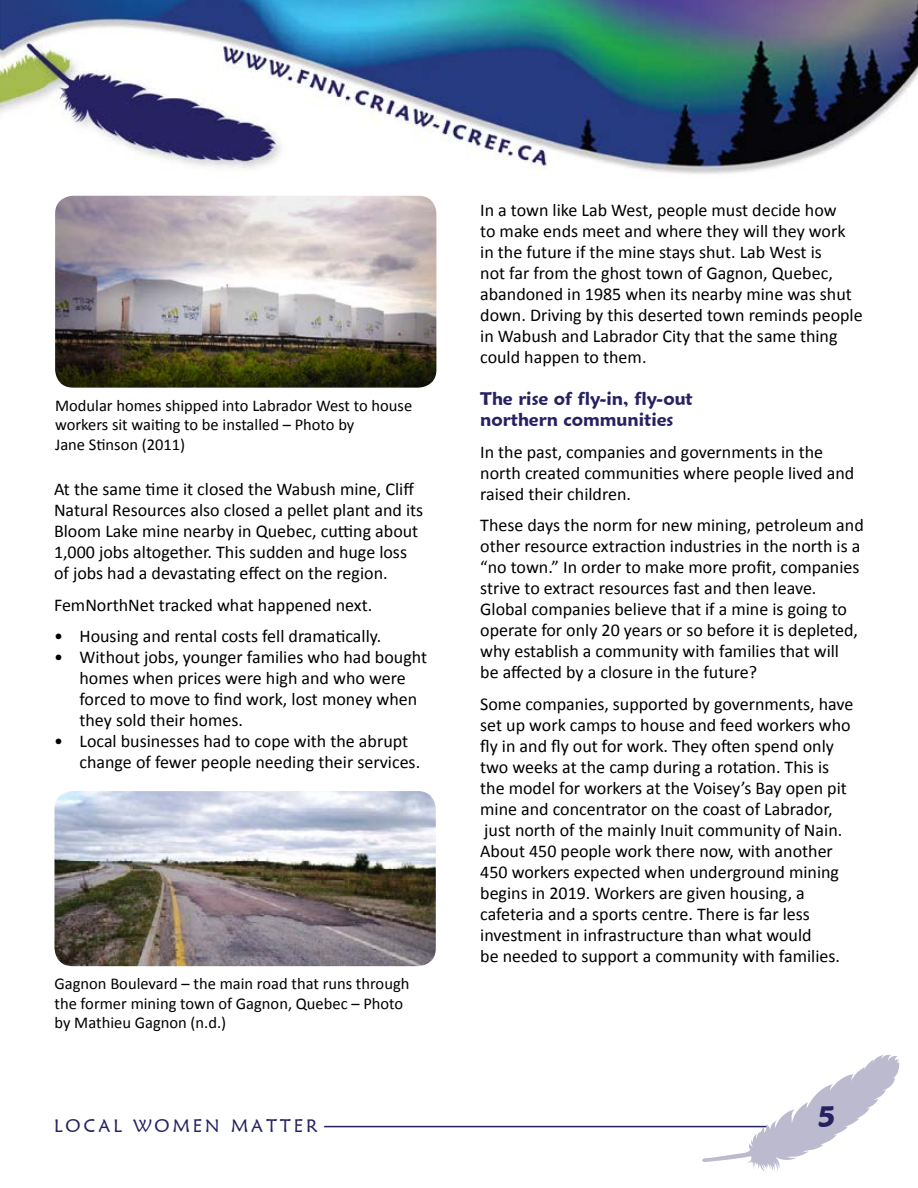
<style>
.page{position:relative;width:918px;height:1188px;background:#fff}
.page>*{position:absolute;margin:0;border:0;box-sizing:border-box;transform-origin:0 0}
.t1{font:600 30px "Maiandra GD";color:#262262}
.t2{font:18px/21px "Calibri";color:#000}
.t3{font:600 18px/21px "Maiandra GD";color:#262262}
.t4{font:18px "Maiandra GD";letter-spacing:.17em;color:#262262}
.t5{font:16.5px/19.5px "Calibri";color:#000}
</style>
<div class="page">
<svg style="left:702px;top:1055px;width:198px;height:117px"></svg>
<hr style="left:324px;top:1126px;width:442px;height:1px;background:#262262">
<img style="left:0;top:0;width:918px;height:178px">
<img style="left:55px;top:196px;width:381px;height:192px">
<img style="left:55px;top:791px;width:381px;height:175px">
<p class="t5" style="left:55px;top:396px;width:359px">Modular homes shipped into Labrador West to house workers sit waiting to be installed – Photo by<br>Jane Stinson (2011)</p>
<p class="t2" style="left:54px;top:479px;width:371px">At the same time it closed the Wabush mine, Cliff Natural Resources also closed a pellet plant and its Bloom Lake mine nearby in Quebec, cutting about 1,000 jobs altogether. This sudden and huge loss of jobs had a devastating effect on the region.</p>
<p class="t2" style="left:54px;top:594px;width:320px">FemNorthNet tracked what happened next.</p>
<p class="t2" style="left:54px;top:626px;width:329px">• Housing and rental costs fell dramatically.</p>
<p class="t2" style="left:80px;top:647px;width:349px;text-indent:-26px">• Without jobs, younger families who had bought homes when prices were high and who were forced to move to find work, lost money when they sold their homes.</p>
<p class="t2" style="left:80px;top:731px;width:342px;text-indent:-26px">• Local businesses had to cope with the abrupt change of fewer people needing their services.</p>
<p class="t5" style="left:55px;top:974px;width:356px">Gagnon Boulevard – the main road that runs through the former mining town of Gagnon, Quebec – Photo by Mathieu Gagnon (n.d.)</p>
<p class="t4" style="left:54px;top:1115px;width:265px">LOCAL WOMEN MATTER</p>
<p class="t2" style="left:480px;top:200px;width:384px">In a town like Lab West, people must decide how<br>to make ends meet and where they will they work in the future if the mine stays shut. Lab West is<br>not far from the ghost town of Gagnon, Quebec, abandoned in 1985 when its nearby mine was shut down. Driving by this deserted town reminds people in Wabush and Labrador City that the same thing could happen to them.</p>
<h2 class="t3" style="left:480px;top:388px;width:214px">The rise of fly-in, fly-out northern communities</h2>
<p class="t2" style="left:480px;top:441px;width:376px">In the past, companies and governments in the north created communities where people lived and raised their children.</p>
<p class="t2" style="left:480px;top:515px;width:385px">These days the norm for new mining, petroleum and other resource extraction industries in the north is a “no town.” In order to make more profit, companies strive to extract resources fast and then leave.<br>Global companies believe that if a mine is going to operate for only 20 years or so before it is depleted, why establish a community with families that will<br>be affected by a closure in the future?</p>
<p class="t2" style="left:480px;top:693px;width:375px">Some companies, supported by governments, have set up work camps to house and feed workers who fly in and fly out for work. They often spend only two weeks at the camp during a rotation. This is the model for workers at the Voisey’s Bay open pit mine and concentrator on the coast of Labrador, just north of the mainly Inuit community of Nain.<br>About 450 people work there now, with another 450 workers expected when underground mining begins in 2019. Workers are given housing, a cafeteria and a sports centre. There is far less investment in infrastructure than what would<br>be needed to support a community with families.</p>
<h1 class="t1" style="left:818px;top:1099px;width:20px">5</h1>
</div>
